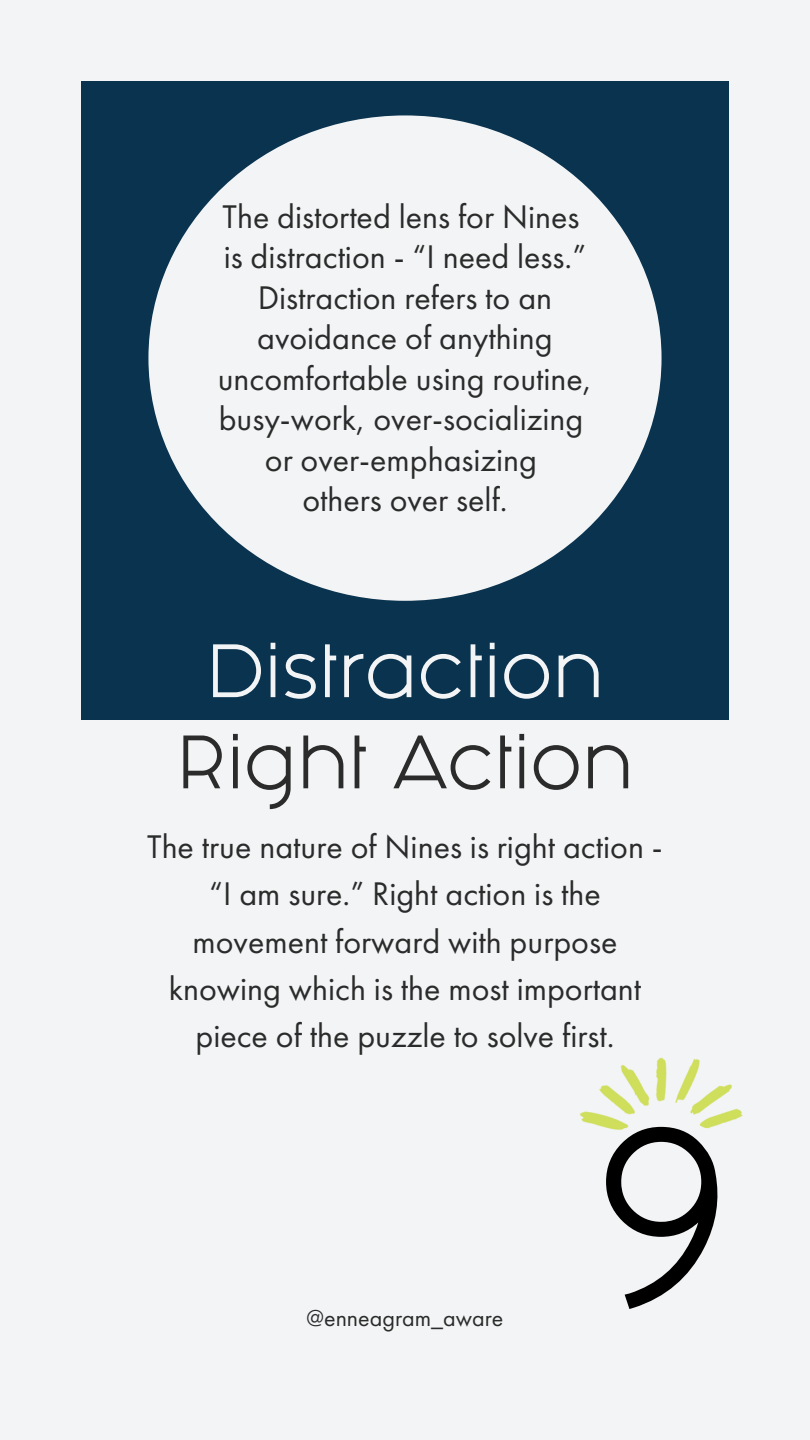
<style>
.page{position:relative;width:810px;height:1440px;background:#f3f4f5}
.page>*{position:absolute;margin:0;border:0;box-sizing:border-box;transform-origin:0 0}
.t1{font:200px "Fashion Fetish";color:#000}
.t2{font:64px "Fashion Fetish";color:#f3f4f5}
.t3{font:64px "Fashion Fetish";color:#2a2b2a}
.t4{font:34px/40.5px "Futura PT";color:#2a2b2a;text-align:center}
.t5{font:24px "Futura PT";color:#2a2b2a}
</style>
<div class="page">
<div style="left:81px;top:81px;width:648px;height:639px;background:#09334f"></div>
<img style="left:580px;top:1057px;width:163px;height:73px">
<div style="left:148px;top:115px;width:514px;height:486px;background:#f3f4f5;border-radius:50%"></div>
<h1 class="t4" style="left:218px;top:196px;width:376px">The distorted lens for Nines is distraction - “I need less.”<br>Distraction refers to an avoidance of anything uncomfortable using routine, busy-work, over-socializing or over-emphasizing<br>others over self.</h1>
<h1 class="t2" style="left:207px;top:659px;width:398px">Distraction</h1>
<h2 class="t3" style="left:177px;top:750px;width:457px">Right Action</h2>
<p class="t4" style="left:147px;top:823px;width:517px;line-height:47.2px">The true nature of Nines is right action - “I am sure.” Right action is the movement forward with purpose knowing which is the most important piece of the puzzle to solve first.</p>
<p class="t5" style="left:307px;top:1302px;width:198px">@enneagram_aware</p>
<p class="t1" style="left:594px;top:1176px;width:136px">9</p>
</div>
